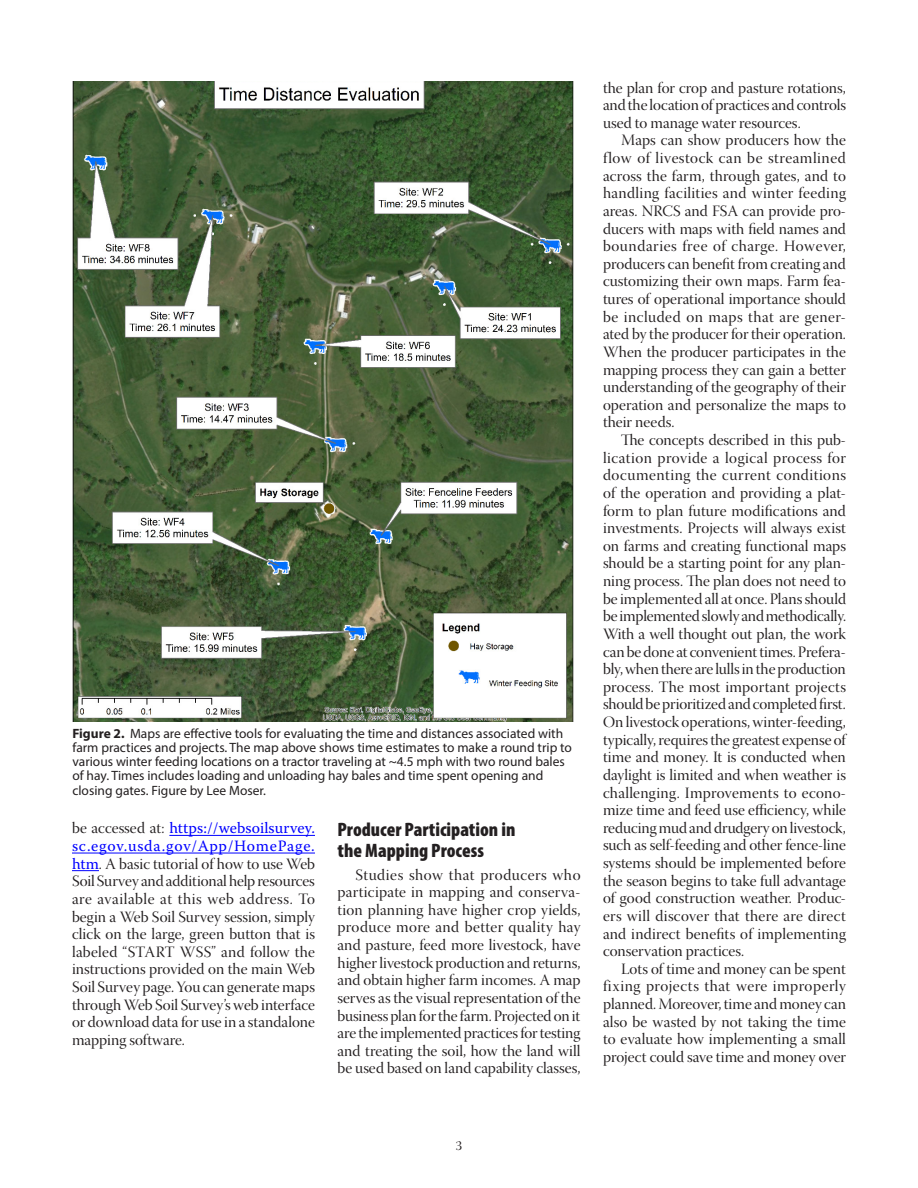
<style>
.page{position:relative;width:918px;height:1188px;background:#fff}
.page>*{position:absolute;margin:0;border:0;box-sizing:border-box;transform-origin:0 0}
._1{font:900 condensed 19.5px/21px "Myriad Pro";color:#231f20}
.body{font:15.75px/17.7px "Warnock Pro Disp";color:#231f20;text-align:justify}
.tables{font:13.5px/14.2px "Myriad Pro";color:#231f20}
.t1{font:13.5px "Warnock Pro Disp";color:#231f20}
.s1{font-weight:700}
.s2{font-family:"Warnock Pro";color:#00f}
</style>
<div class="page">
<hr style="left:169px;top:835px;width:146px;height:1px;background:#00f">
<hr style="left:72px;top:853px;width:243px;height:1px;background:#00f">
<svg style="left:72px;top:870px;width:27px;height:1px"></svg>
<img style="left:72px;top:81px;width:502px;height:641px">
<p class="tables" style="left:72px;top:726px;width:501px"><span class="s1">Figure 2.</span> Maps are effective tools for evaluating the time and distances associated with farm practices and projects. The map above shows time estimates to make a round trip to various winter feeding locations on a tractor traveling at ~4.5 mph with two round bales of hay. Times includes loading and unloading hay bales and time spent opening and closing gates. Figure by Lee Moser.</p>
<p class="body" style="left:72px;top:821px;width:245px">be accessed at: <span class="s2">https://websoilsurvey. sc.egov.usda.gov/App/HomePage. htm</span>. A basic tutorial of how to use Web Soil Survey and additional help resources are available at this web address. To begin a Web Soil Survey session, simply click on the large, green button that is labeled “START WSS” and follow the instructions provided on the main Web Soil Survey page. You can generate maps through Web Soil Survey’s web interface or download data for use in a standalone mapping software.</p>
<p class="_1" style="left:338px;top:819px;width:180px">Producer Participation in the Mapping Process</p>
<p class="body" style="left:338px;top:868px;width:245px;text-indent:18px">Studies show that producers who participate in mapping and conserva&shy;tion planning have higher crop yields, produce more and better quality hay and pasture, feed more livestock, have higher livestock production and returns, and obtain higher farm incomes. A map serves as the visual representation of the business plan for the farm. Projected on it are the implemented practices for testing and treating the soil, how the land will be used based on land capability classes,</p>
<p class="body" style="left:603px;top:80px;width:245px">the plan for crop and pasture rotations, and the location of practices and controls used to manage water resources.</p>
<p class="body" style="left:603px;top:133px;width:245px;text-indent:18px">Maps can show producers how the flow of livestock can be streamlined across the farm, through gates, and to handling facilities and winter feeding areas. NRCS and FSA can provide pro&shy;ducers with maps with field names and boundaries free of charge. However, producers can benefit from creating and customizing their own maps. Farm fea&shy;tures of operational importance should be included on maps that are gener&shy;ated by the producer for their operation.<br>When the producer participates in the mapping process they can gain a better understanding of the geography of their operation and personalize the maps to their needs.</p>
<p class="body" style="left:603px;top:433px;width:245px;text-indent:18px">The concepts described in this pub&shy;lication provide a logical process for documenting the current conditions of the operation and providing a plat&shy;form to plan future modifications and investments. Projects will always exist on farms and creating functional maps should be a starting point for any plan&shy;ning process. The plan does not need to be implemented all at once. Plans should be implemented slowly and methodically.<br>With a well thought out plan, the work can be done at convenient times. Prefera&shy;bly, when there are lulls in the production process. The most important projects should be prioritized and completed first.<br>On livestock operations, winter-feeding, typically, requires the greatest expense of time and money. It is conducted when daylight is limited and when weather is challenging. Improvements to econo&shy;mize time and feed use efficiency, while reducing mud and drudgery on livestock, such as self-feeding and other fence-line systems should be implemented before the season begins to take full advantage of good construction weather. Produc&shy;ers will discover that there are direct and indirect benefits of implementing conservation practices.</p>
<p class="body" style="left:603px;top:962px;width:245px;text-indent:18px">Lots of time and money can be spent fixing projects that were improperly planned. Moreover, time and money can also be wasted by not taking the time to evaluate how implementing a small project could save time and money over</p>
<p class="t1" style="left:456px;top:1138px;width:8px">3</p>
</div>
